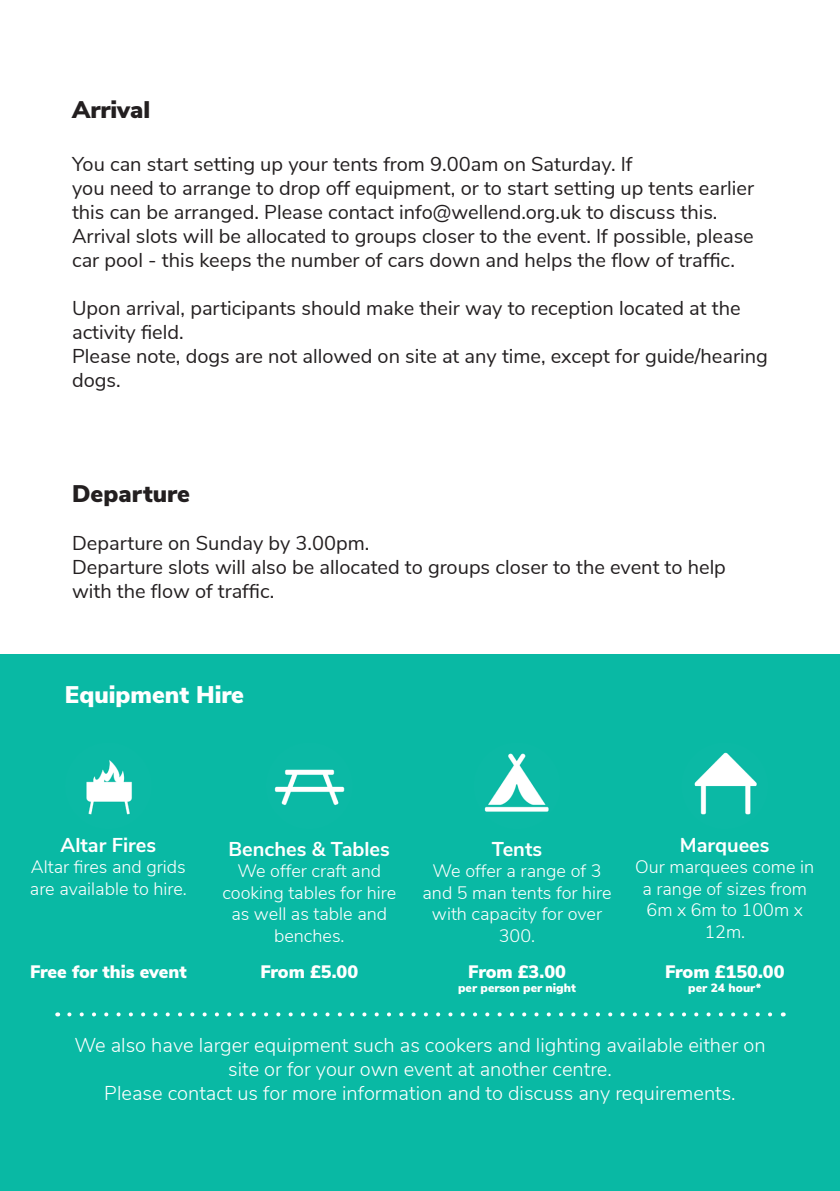
<style>
.page{position:relative;width:840px;height:1191px;background:#fff}
.page>*{position:absolute;margin:0;border:0;box-sizing:border-box;transform-origin:0 0}
.t1{font:900 24px "Nunito Sans";color:#231f20}
.t2{font:900 24px "Nunito Sans";color:#fff}
.t3{font:20px/24px "Nunito Sans";color:#231f20}
.t4{font:300 20px/24px "Nunito Sans";color:#fff;text-align:center}
.t5{font:700 20px "Nunito Sans";color:#fff}
.t6{font:300 18px/21.6px "Nunito Sans";color:#fff;text-align:center}
.t7{font:900 18px "Nunito Sans";color:#fff}
.t8{font:900 12px "Nunito Sans";color:#fff}
</style>
<div class="page">
<div style="left:0;top:655px;width:839px;height:536px;background:#09b9a4"></div>
<img style="left:65px;top:742px;width:87px;height:87px;border-radius:43px">
<img style="left:473px;top:742px;width:87px;height:87px;border-radius:43px">
<img style="left:266px;top:742px;width:86px;height:87px;border-radius:43px">
<img style="left:681px;top:742px;width:86px;height:87px;border-radius:43px">
<svg style="left:69px;top:1012px;width:704px;height:4px"></svg>
<p class="t1" style="left:72px;top:92px;width:80px">Arrival</p>
<p class="t3" style="left:72px;top:150px;width:561px">You can start setting up your tents from 9.00am on Saturday. If</p>
<p class="t3" style="left:72px;top:174px;width:683px">you need to arrange to drop off equipment, or to start setting up tents earlier this can be arranged. Please contact info@wellend.org.uk to discuss this.</p>
<p class="t3" style="left:72px;top:222px;width:683px">Arrival slots will be allocated to groups closer to the event. If possible, please car pool - this keeps the number of cars down and helps the flow of traffic.</p>
<p class="t3" style="left:72px;top:294px;width:669px">Upon arrival, participants should make their way to reception located at the activity field.</p>
<p class="t3" style="left:72px;top:342px;width:697px">Please note, dogs are not allowed on site at any time, except for guide/hearing dogs.</p>
<p class="t1" style="left:72px;top:476px;width:119px">Departure</p>
<p class="t3" style="left:72px;top:530px;width:298px">Departure on Sunday by 3.00pm.</p>
<p class="t3" style="left:72px;top:554px;width:655px">Departure slots will also be allocated to groups closer to the event to help with the flow of traffic.</p>
<p class="t2" style="left:65px;top:677px;width:180px">Equipment Hire</p>
<p class="t5" style="left:61px;top:830px;width:97px">Altar Fires</p>
<p class="t6" style="left:30px;top:855px;width:158px;text-align:left">Altar fires and grids are available to hire.</p>
<p class="t5" style="left:228px;top:834px;width:163px">Benches &amp; Tables</p>
<p class="t6" style="left:222px;top:859px;width:175px">We offer craft and cooking tables for hire as well as table and benches.</p>
<p class="t5" style="left:491px;top:834px;width:52px">Tents</p>
<p class="t6" style="left:422px;top:859px;width:191px">We offer a range of 3 and 5 man tents for hire with capacity for over<br>300.</p>
<p class="t7" style="left:30px;top:958px;width:158px">Free for this event</p>
<p class="t7" style="left:260px;top:958px;width:99px">From £5.00</p>
<p class="t7" style="left:468px;top:958px;width:99px">From £3.00</p>
<p class="t8" style="left:458px;top:979px;width:119px">per person per night</p>
<p class="t5" style="left:679px;top:830px;width:91px">Marquees</p>
<p class="t6" style="left:635px;top:855px;width:180px">Our marquees come in a range of sizes from<br>6m x 6m to 100m x<br>12m.</p>
<p class="t7" style="left:664px;top:958px;width:121px">From £150.00</p>
<p class="t8" style="left:688px;top:979px;width:74px">per 24 hour*</p>
<p class="t4" style="left:74px;top:1031px;width:692px">We also have larger equipment such as cookers and lighting available either on site or for your own event at another centre.</p>
<p class="t4" style="left:104px;top:1079px;width:632px">Please contact us for more information and to discuss any requirements.</p>
</div>
